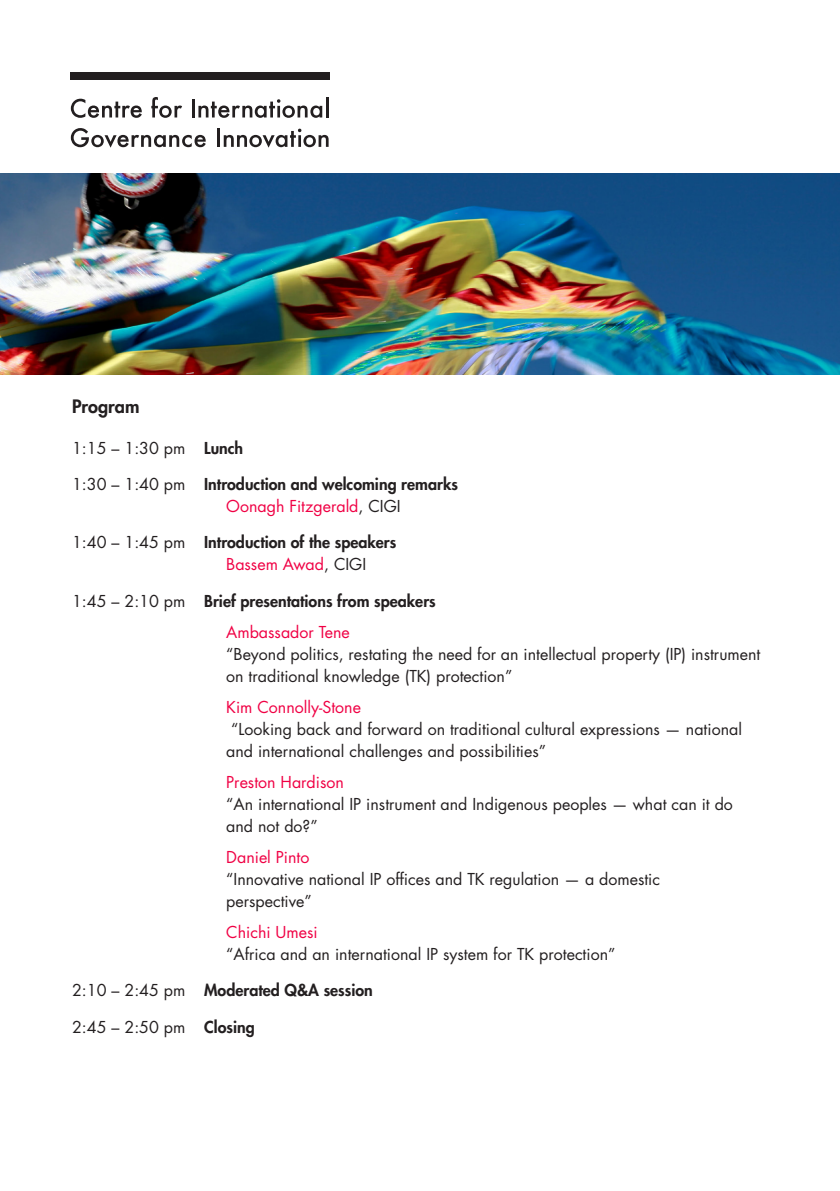
<style>
.page{position:relative;width:840px;height:1191px;background:#fff}
.page>*{position:absolute;margin:0;border:0;box-sizing:border-box;transform-origin:0 0}
.Text{font:800 18px "Futura Std";color:#231f20}
.Text-2{font:16px/22px "Futura Std";color:#231f20}
.Text-3{font:800 16px/22px "Futura Std";color:#231f20}
.Text-4{font:16px "Futura Std";color:#f00044}
.s1{font-weight:800}
.s2{font-weight:400}
.s3{font-weight:400;color:#f00044}
.s4{color:#f00044}
</style>
<div class="page">
<img style="left:0;top:173px;width:839px;height:202px">
<svg style="left:71px;top:99px;width:71px;height:19px"></svg>
<svg style="left:151px;top:97px;width:31px;height:21px"></svg>
<svg style="left:192px;top:99px;width:130px;height:19px"></svg>
<hr style="left:325px;top:97px;width:3px;height:20px;background:#231f20">
<svg style="left:71px;top:128px;width:135px;height:20px"></svg>
<hr style="left:217px;top:128px;width:3px;height:19px;background:#231f20">
<svg style="left:223px;top:129px;width:105px;height:19px"></svg>
<div style="left:70px;top:72px;width:259px;height:7px;background:#231f20"></div>
<p class="Text" style="left:72px;top:395px;width:69px">Program</p>
<p class="Text-2" style="left:72px;top:437px;width:173px">1:15 – 1:30 pm <span class="s1">Lunch</span></p>
<p class="Text-3" style="left:226px;top:473px;width:233px;text-indent:-154px"><span class="s2">1:30 – 1:40 pm</span> Introduction and welcoming remarks<br><span class="s3">Oonagh Fitzgerald</span><span class="s2">, CIGI</span></p>
<p class="Text-3" style="left:226px;top:531px;width:171px;text-indent:-154px"><span class="s2">1:40 – 1:45 pm</span> Introduction of the speakers<br><span class="s3">Bassem Awad</span><span class="s2">, CIGI</span></p>
<p class="Text-3" style="left:72px;top:590px;width:365px"><span class="s2">1:45 – 2:10 pm</span> Brief presentations from speakers</p>
<p class="Text-2" style="left:226px;top:621px;width:535px"><span class="s4">Ambassador Tene<br></span>“Beyond politics, restating the need for an intellectual property (IP) instrument on traditional knowledge (TK) protection”</p>
<p class="Text-4" style="left:226px;top:696px;width:136px">Kim Connolly-Stone</p>
<p class="Text-2" style="left:231px;top:718px;width:512px">“Looking back and forward on traditional cultural expressions — national</p>
<p class="Text-2" style="left:226px;top:740px;width:321px">and international challenges and possibilities”</p>
<p class="Text-2" style="left:226px;top:771px;width:508px"><span class="s4">Preston Hardison<br></span>“An international IP instrument and Indigenous peoples — what can it do and not do?”</p>
<p class="Text-2" style="left:226px;top:846px;width:435px"><span class="s4">Daniel Pinto<br></span>“Innovative national IP offices and TK regulation — a domestic perspective”</p>
<p class="Text-2" style="left:226px;top:921px;width:390px"><span class="s4">Chichi Umesi<br></span>“Africa and an international IP system for TK protection”</p>
<p class="Text-3" style="left:72px;top:979px;width:302px"><span class="s2">2:10 – 2:45 pm</span> Moderated Q&amp;A session</p>
<p class="Text-2" style="left:72px;top:1016px;width:184px">2:45 – 2:50 pm <span class="s1">Closing</span></p>
</div>
